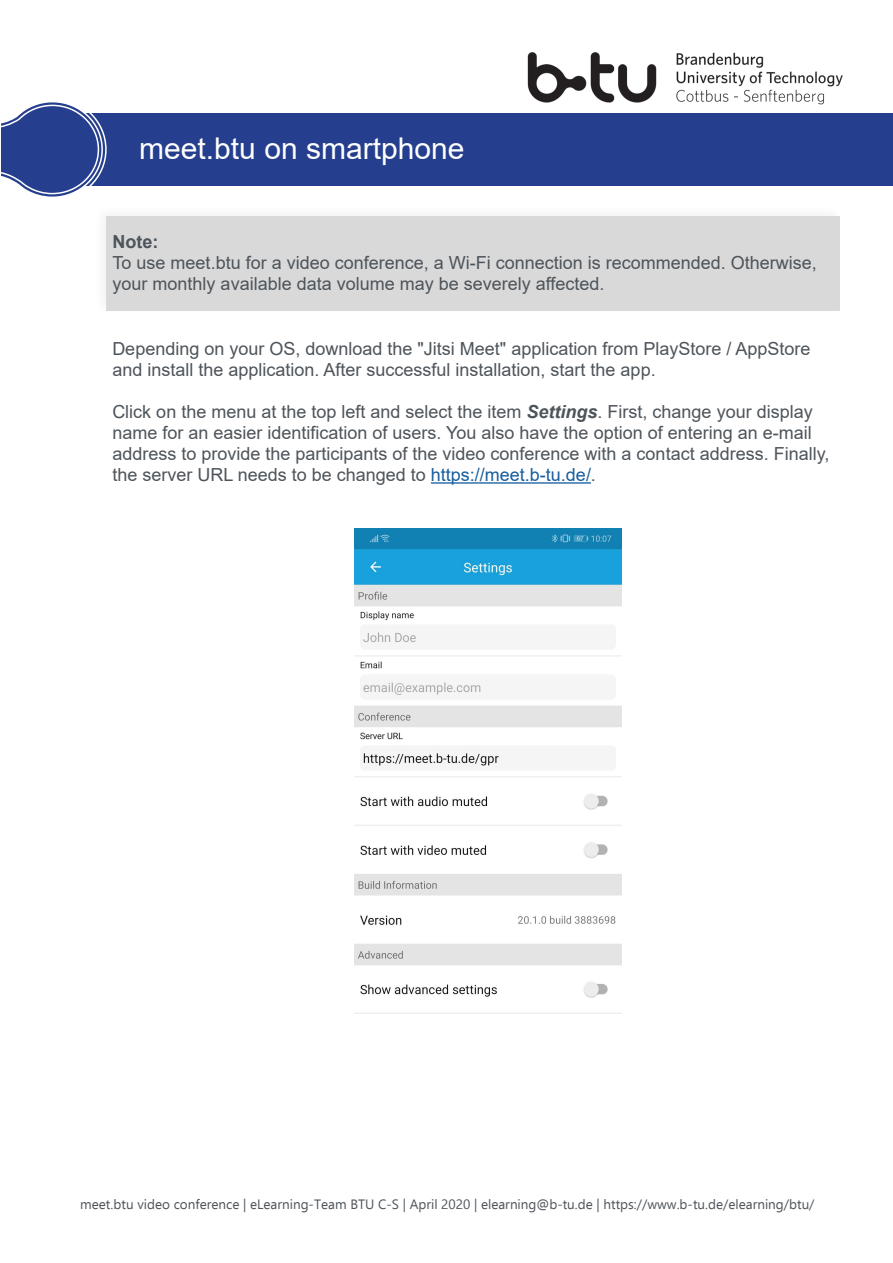
<style>
.page{position:relative;width:893px;height:1263px;background:#fff}
.page>*{position:absolute;margin:0;border:0;box-sizing:border-box;transform-origin:0 0}
.t1{font:30px "Arial";color:#fff}
._3__Strg_Alt_Num3__Ü{font:18px/21px "Arial";color:#4d545a}
._3__Strg_Alt_Num3__Ü-2{font:700 18px "Arial";color:#4d545a}
.t2{font:13.5px "Ebrima";color:#4d545a}
.s1{font-weight:700;font-style:italic}
.s2{color:#175d9e}
</style>
<div class="page">
<div style="left:54px;top:113px;width:839px;height:73px;background:#253f8e"></div>
<svg style="left:1px;top:102px;width:106px;height:95px"></svg>
<img style="left:527px;top:52px;width:316px;height:53px">
<div style="left:106px;top:216px;width:734px;height:94px;background:#d9d9d9"></div>
<hr style="left:431px;top:482px;width:160px;height:2px;background:#175d9e">
<img style="left:355px;top:529px;width:266px;height:485px">
<h1 class="t1" style="left:139px;top:128px;width:327px">meet.btu on smartphone</h1>
<p class="_3__Strg_Alt_Num3__Ü-2" style="left:113px;top:229px;width:47px">Note:</p>
<p class="_3__Strg_Alt_Num3__Ü" style="left:113px;top:252px;width:706px">To use meet.btu for a video conference, a Wi-Fi connection is recommended. Otherwise, your monthly available data volume may be severely affected.</p>
<p class="_3__Strg_Alt_Num3__Ü" style="left:112px;top:338px;width:700px">Depending on your OS, download the "Jitsi Meet" application from PlayStore / AppStore and install the application. After successful installation, start the app.</p>
<p class="_3__Strg_Alt_Num3__Ü" style="left:112px;top:401px;width:719px">Click on the menu at the top left and select the item <span class="s1">Settings</span>. First, change your display name for an easier identification of users. You also have the option of entering an e-mail address to provide the participants of the video conference with a contact address. Finally, the server URL needs to be changed to <span class="s2">https://meet.b-tu.de/</span>.</p>
<p class="t2" style="left:80px;top:1194px;width:736px">meet.btu video conference | eLearning-Team BTU C-S | April 2020 | elearning@b-tu.de | https://www.b-tu.de/elearning/btu/</p>
</div>
